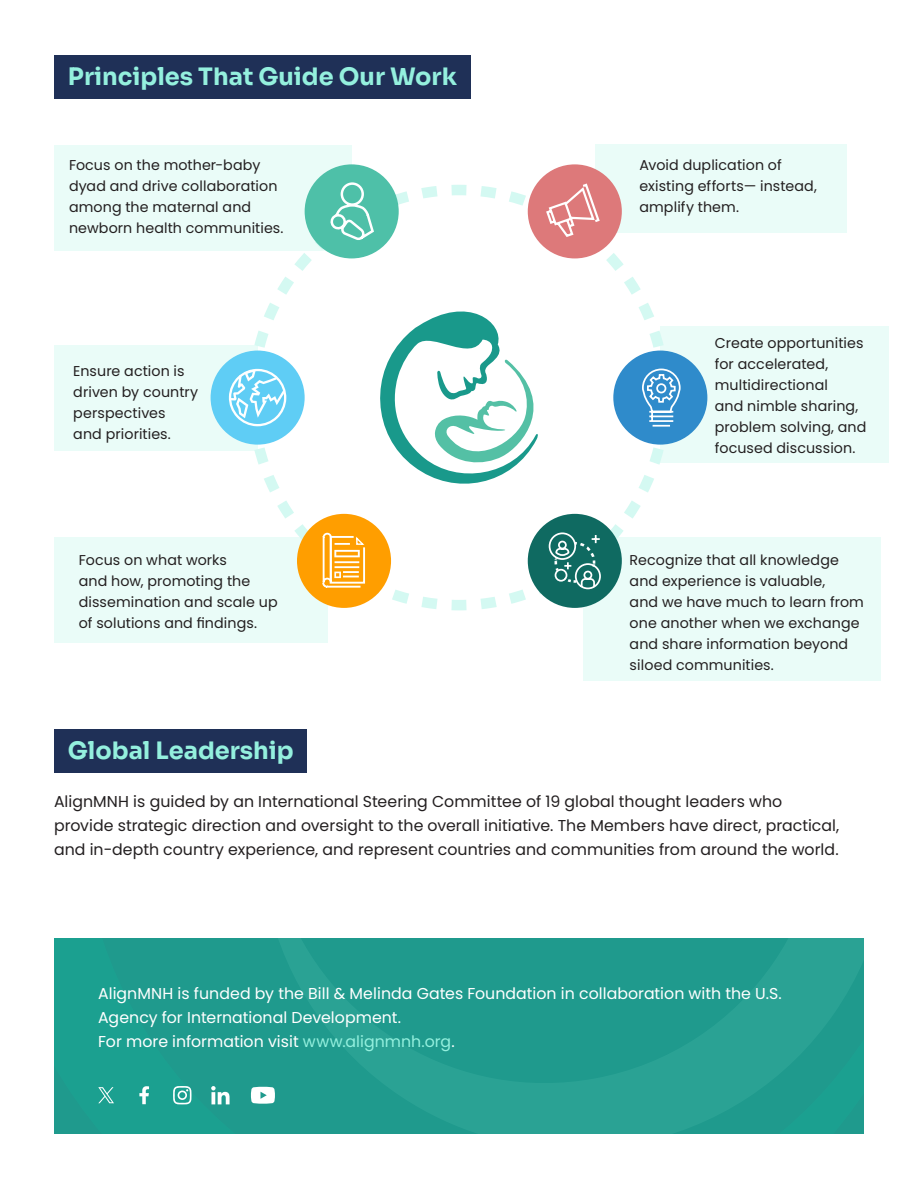
<style>
.page{position:relative;width:918px;height:1188px;background:#fff}
.page>*{position:absolute;margin:0;border:0;box-sizing:border-box;transform-origin:0 0}
.Header_1{font:24px "Sora";color:#94f0de}
.Body{font:15.75px/24px "Poppins";color:#231f20}
.Body-2{font:15.75px/24px "Poppins";color:#fff}
.Body-3{font:14.25px/21px "Poppins";letter-spacing:.005em;color:#231f20}
.s1{color:#94f0de}
</style>
<div class="page">
<div style="left:54px;top:145px;width:298px;height:106px;background:#eafcf8"></div>
<div style="left:595px;top:145px;width:252px;height:88px;background:#eafcf8"></div>
<div style="left:54px;top:345px;width:204px;height:106px;background:#eafcf8"></div>
<div style="left:660px;top:326px;width:229px;height:136px;background:#eafcf8"></div>
<div style="left:54px;top:537px;width:273px;height:106px;background:#eafcf8"></div>
<div style="left:583px;top:537px;width:298px;height:143px;background:#eafcf8"></div>
<svg style="left:243px;top:182px;width:432px;height:429px"></svg>
<svg style="left:369px;top:294px;width:190px;height:204px"></svg>
<div style="left:54px;top:55px;width:417px;height:43px;background:#1f3057"></div>
<div style="left:54px;top:729px;width:253px;height:44px;background:#1f3057"></div>
<svg style="left:54px;top:939px;width:810px;height:195px;background:#219c8f"></svg>
<svg style="left:98px;top:1087px;width:16px;height:16px"></svg>
<svg style="left:139px;top:1086px;width:10px;height:18px"></svg>
<svg style="left:173px;top:1086px;width:19px;height:18px"></svg>
<svg style="left:211px;top:1086px;width:19px;height:18px"></svg>
<svg style="left:251px;top:1087px;width:24px;height:17px"></svg>
<div style="left:305px;top:164px;width:94px;height:94px;background:#4ec0a8;border-radius:50%"></div>
<svg style="left:330px;top:182px;width:44px;height:58px"></svg>
<div style="left:528px;top:164px;width:94px;height:94px;background:#dd797a;border-radius:50%"></div>
<svg style="left:546px;top:183px;width:54px;height:54px"></svg>
<div style="left:211px;top:351px;width:94px;height:94px;background:#5fcdf5;border-radius:50%"></div>
<svg style="left:229px;top:369px;width:58px;height:57px"></svg>
<div style="left:297px;top:514px;width:94px;height:94px;background:#ff9e00;border-radius:50%"></div>
<svg style="left:321px;top:532px;width:45px;height:105px"></svg>
<div style="left:613px;top:351px;width:94px;height:94px;background:#2f8bcb;border-radius:50%"></div>
<svg style="left:642px;top:368px;width:39px;height:59px"></svg>
<div style="left:528px;top:514px;width:94px;height:94px;background:#0f6a61;border-radius:50%"></div>
<svg style="left:548px;top:532px;width:53px;height:58px"></svg>
<p class="Header_1" style="left:68px;top:56px;width:391px">Principles That Guide Our Work</p>
<p class="Body-3" style="left:69px;top:155px;width:216px">Focus on the mother-baby dyad and drive collaboration among the maternal and newborn health communities.</p>
<p class="Body-3" style="left:639px;top:155px;width:179px">Avoid duplication of existing efforts— instead, amplify them.</p>
<p class="Body-3" style="left:73px;top:361px;width:127px">Ensure action is driven by country perspectives<br>and priorities.</p>
<p class="Body-3" style="left:79px;top:550px;width:201px">Focus on what works<br>and how, promoting the dissemination and scale up of solutions and findings.</p>
<p class="Body-3" style="left:715px;top:332px;width:153px">Create opportunities for accelerated, multidirectional<br>and nimble sharing, problem solving, and focused discussion.</p>
<p class="Body-3" style="left:630px;top:549px;width:236px">Recognize that all knowledge and experience is valuable,<br>and we have much to learn from one another when we exchange and share information beyond siloed communities.</p>
<p class="Header_1" style="left:68px;top:731px;width:227px">Global Leadership</p>
<p class="Body" style="left:54px;top:790px;width:787px">AlignMNH is guided by an International Steering Committee of 19 global thought leaders who provide strategic direction and oversight to the overall initiative. The Members have direct, practical, and in-depth country experience, and represent countries and communities from around the world.</p>
<p class="Body-2" style="left:98px;top:982px;width:685px">AlignMNH is funded by the Bill &amp; Melinda Gates Foundation in collaboration with the U.S.<br>Agency for International Development.<br>For more information visit <span class="s1">www.alignmnh.org</span>.</p>
</div>
